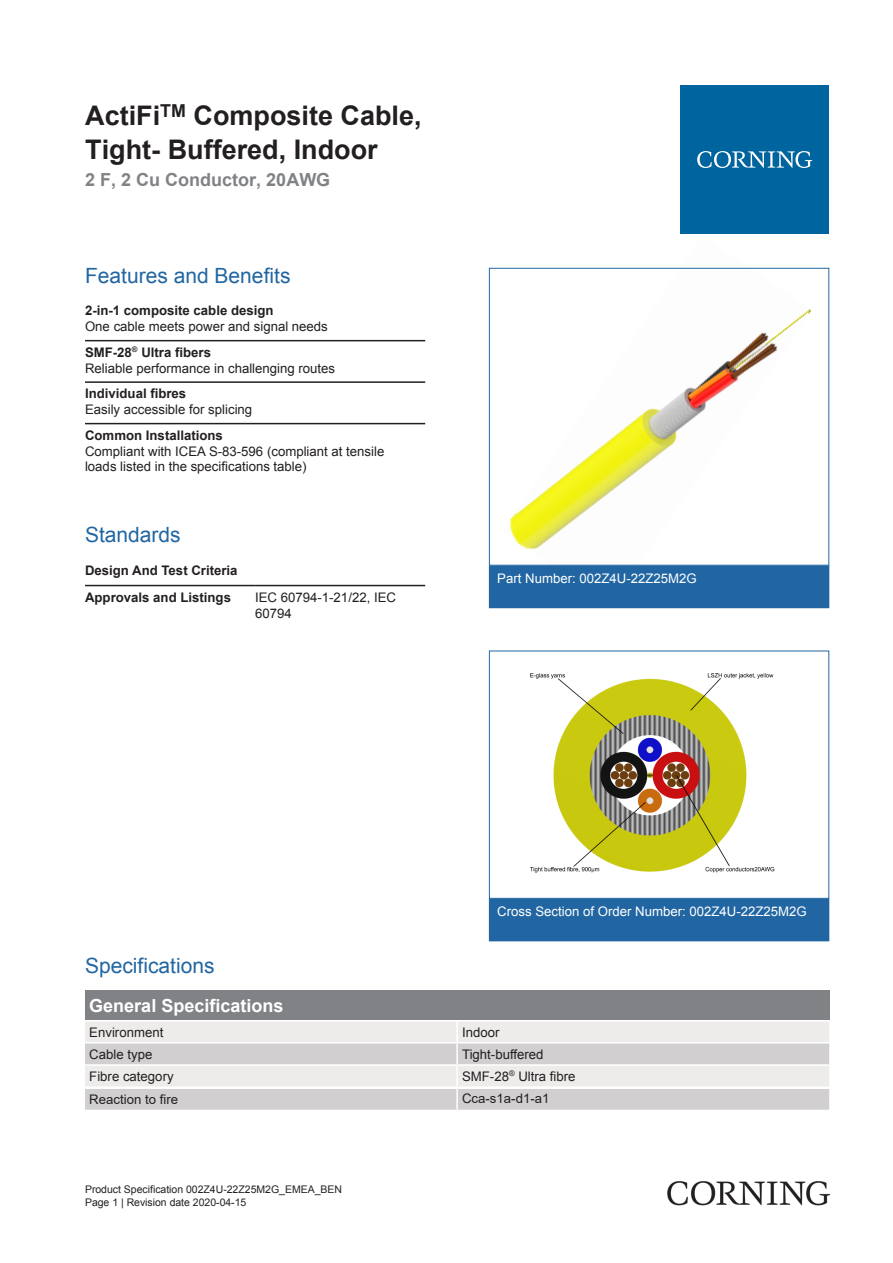
<style>
.page{position:relative;width:893px;height:1263px;background:#fff}
.page>*{position:absolute;margin:0;border:0;box-sizing:border-box;transform-origin:0 0}
.t1{font:700 27px/33.8px "Arial";color:#231f20}
.t2{font:21px "Arial";color:#2166a2}
.t3{font:700 18px "Arial";color:#808285}
.t4{font:700 18px "Arial";color:#fff}
.t5{font:13.2px/15.9px "Arial";color:#231f20}
.t6{font:700 13.2px/27px "Arial";color:#231f20}
.t7{font:13.2px "Arial";color:#fff}
.t8{font:10.5px/12.6px "Arial";color:#231f20}
.s1{font-weight:700}
</style>
<div class="page">
<img style="left:503px;top:267px;width:308px;height:283px">
<div style="left:489px;top:268px;width:340px;height:298px;border:1px solid #2166a2"></div>
<div style="left:489px;top:566px;width:340px;height:42px;background:#2166a2"></div>
<div style="left:489px;top:651px;width:340px;height:248px;border:1px solid #2166a2"></div>
<div style="left:489px;top:899px;width:340px;height:42px;background:#2166a2"></div>
<hr style="left:85px;top:340px;width:340px;height:1px;background:#231f20">
<hr style="left:85px;top:381px;width:340px;height:2px;background:#231f20">
<hr style="left:85px;top:423px;width:340px;height:1px;background:#231f20">
<hr style="left:85px;top:585px;width:170px;height:1px;background:#231f20">
<hr style="left:255px;top:585px;width:170px;height:1px;background:#231f20">
<svg style="left:85px;top:1022px;width:744px;height:64px;fill:#edeceb"></svg>
<hr style="left:456px;top:1021px;width:2px;height:21px;background:#fff">
<hr style="left:456px;top:1043px;width:2px;height:21px;background:#fff">
<hr style="left:456px;top:1066px;width:2px;height:20px;background:#fff">
<hr style="left:85px;top:1042px;width:372px;height:1px;background:#fff">
<hr style="left:457px;top:1042px;width:372px;height:1px;background:#fff">
<hr style="left:85px;top:1064px;width:372px;height:2px;background:#fff">
<hr style="left:457px;top:1064px;width:372px;height:2px;background:#fff">
<div style="left:680px;top:85px;width:149px;height:149px;background:#00649e"></div>
<svg style="left:697px;top:151px;width:115px;height:17px"></svg>
<img style="left:668px;top:1181px;width:161px;height:24px">
<div style="left:85px;top:990px;width:744px;height:30px;background:#808285"></div>
<div style="left:85px;top:1089px;width:744px;height:21px;background:#d1cfcf"></div>
<hr style="left:456px;top:1089px;width:2px;height:21px;background:#fff">
<img style="left:530px;top:673px;width:245px;height:200px">
<h1 class="t1" style="left:85px;top:99px;width:338px">ActiFi<sup>TM</sup> Composite Cable,<br>Tight- Buffered, Indoor</h1>
<h3 class="t3" style="left:85px;top:167px;width:247px">2 F, 2 Cu Conductor, 20AWG</h3>
<h2 class="t2" style="left:85px;top:261px;width:207px">Features and Benefits</h2>
<p class="t6" style="left:85px;top:297px;width:190px">2-in-1 composite cable design</p>
<p class="t5" style="left:85px;top:314px;width:244px;line-height:25.7px">One cable meets power and signal needs<br><span class="s1">SMF-28</span><sup>®</sup> <span class="s1">Ultra fibers</span></p>
<p class="t5" style="left:85px;top:360px;width:252px">Reliable performance in challenging routes</p>
<p class="t6" style="left:85px;top:380px;width:103px">Individual fibres</p>
<p class="t5" style="left:85px;top:401px;width:169px">Easily accessible for splicing</p>
<p class="t6" style="left:85px;top:422px;width:139px">Common Installations</p>
<p class="t5" style="left:85px;top:443px;width:301px">Compliant with ICEA S-83-596 (compliant at tensile loads listed in the specifications table)</p>
<h2 class="t2" style="left:85px;top:520px;width:97px">Standards</h2>
<p class="t6" style="left:85px;top:557px;width:154px">Design And Test Criteria<br>Approvals and Listings</p>
<p class="t5" style="left:255px;top:589px;width:142px">IEC 60794-1-21/22, IEC<br>60794</p>
<p class="t7" style="left:497px;top:569px;width:201px">Part Number: 002Z4U-22Z25M2G</p>
<h2 class="t2" style="left:85px;top:951px;width:131px">Specifications</h2>
<h3 class="t4" style="left:89px;top:992px;width:196px">General Specifications</h3>
<p class="t7" style="left:497px;top:903px;width:311px">Cross Section of Order Number: 002Z4U-22Z25M2G</p>
<p class="t5" style="left:89px;top:1024px;width:76px">Environment</p>
<p class="t5" style="left:462px;top:1024px;width:39px">Indoor</p>
<p class="t5" style="left:89px;top:1046px;width:65px">Cable type</p>
<p class="t5" style="left:462px;top:1046px;width:83px">Tight-buffered</p>
<p class="t5" style="left:89px;top:1068px;width:86px">Fibre category</p>
<p class="t5" style="left:462px;top:1068px;width:115px">SMF-28<sup>®</sup> Ultra fibre</p>
<p class="t5" style="left:89px;top:1091px;width:90px">Reaction to fire</p>
<p class="t5" style="left:462px;top:1090px;width:89px">Cca-s1a-d1-a1</p>
<p class="t8" style="left:85px;top:1183px;width:259px">Product Specification 002Z4U-22Z25M2G_EMEA_BEN<br>Page 1 | Revision date 2020-04-15</p>
</div>
